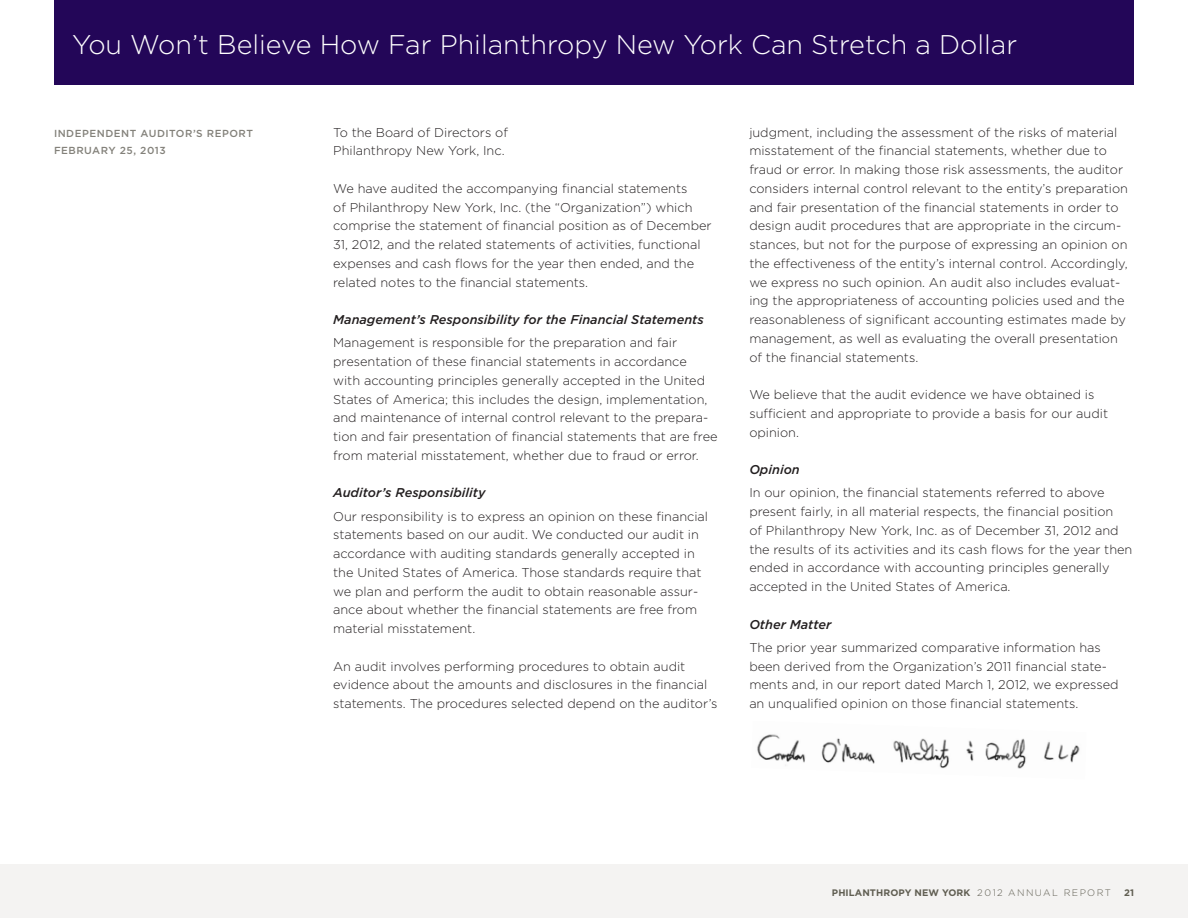
<style>
.page{position:relative;width:1188px;height:918px;background:#fff}
.page>*{position:absolute;margin:0;border:0;box-sizing:border-box;transform-origin:0 0}
.Page_Head{font:300 27px "Gotham";color:#fff}
.t1{font:300 12.75px/18.8px "Gotham";color:#231f20}
.t2{font:italic 500 12.75px "Gotham";color:#231f20}
.t3{font:500 10.2px "Gotham";letter-spacing:.05em;color:#83817a}
.t4{font:700 9.45px "Gotham";letter-spacing:.01em;color:#605e52}
.s1{font-weight:300}
</style>
<div class="page">
<div style="left:0;top:864px;width:1188px;height:54px;background:#f4f3f2"></div>
<img style="left:757px;top:734px;width:323px;height:35px">
<div style="left:54px;top:0;width:1080px;height:85px;background:#230658"></div>
<p class="Page_Head" style="left:72px;top:29px;width:947px">You Won’t Believe How Far Philanthropy New York Can Stretch a Dollar</p>
<p class="t3" style="left:54px;top:128px;width:201px">INDEPENDENT AUDITOR’S REPORT</p>
<p class="t3" style="left:54px;top:144px;width:113px">FEBRUARY 25, 2013</p>
<p class="t1" style="left:333px;top:123px;width:176px">To the Board of Directors of<br>Philanthropy New York, Inc.</p>
<p class="t1" style="left:333px;top:179px;width:380px">We have audited the accompanying financial statements<br>of Philanthropy New York, Inc. (the “Organization”) which comprise the statement of financial position as of December 31, 2012, and the related statements of activities, functional expenses and cash flows for the year then ended, and the related notes to the financial statements.</p>
<p class="t2" style="left:333px;top:312px;width:372px">Management’s Responsibility for the Financial Statements</p>
<p class="t1" style="left:333px;top:333px;width:386px">Management is responsible for the preparation and fair presentation of these financial statements in accordance<br>with accounting principles generally accepted in the United States of America; this includes the design, implementation, and maintenance of internal control relevant to the prepara&shy;tion and fair presentation of financial statements that are free from material misstatement, whether due to fraud or error.</p>
<p class="t2" style="left:333px;top:486px;width:154px">Auditor’s Responsibility</p>
<p class="t1" style="left:333px;top:507px;width:376px">Our responsibility is to express an opinion on these financial statements based on our audit. We conducted our audit in accordance with auditing standards generally accepted in the United States of America. Those standards require that we plan and perform the audit to obtain reasonable assur&shy;ance about whether the financial statements are free from material misstatement.</p>
<p class="t1" style="left:333px;top:657px;width:386px">An audit involves performing procedures to obtain audit evidence about the amounts and disclosures in the financial statements. The procedures selected depend on the auditor’s</p>
<p class="t1" style="left:749px;top:123px;width:380px">judgment, including the assessment of the risks of material misstatement of the financial statements, whether due to fraud or error. In making those risk assessments, the auditor considers internal control relevant to the entity’s preparation and fair presentation of the financial statements in order to design audit procedures that are appropriate in the circum&shy;stances, but not for the purpose of expressing an opinion on the effectiveness of the entity’s internal control. Accordingly, we express no such opinion. An audit also includes evaluat&shy;ing the appropriateness of accounting policies used and the reasonableness of significant accounting estimates made by management, as well as evaluating the overall presentation of the financial statements.</p>
<p class="t1" style="left:749px;top:385px;width:360px">We believe that the audit evidence we have obtained is sufficient and appropriate to provide a basis for our audit opinion.</p>
<p class="t2" style="left:749px;top:462px;width:52px">Opinion</p>
<p class="t1" style="left:749px;top:483px;width:385px">In our opinion, the financial statements referred to above present fairly, in all material respects, the financial position<br>of Philanthropy New York, Inc. as of December 31, 2012 and the results of its activities and its cash flows for the year then ended in accordance with accounting principles generally accepted in the United States of America.</p>
<p class="t2" style="left:749px;top:617px;width:84px">Other Matter</p>
<p class="t1" style="left:749px;top:638px;width:371px">The prior year summarized comparative information has been derived from the Organization’s 2011 financial state&shy;ments and, in our report dated March 1, 2012, we expressed an unqualified opinion on those financial statements.</p>
<p class="t4" style="left:832px;top:887px;width:281px">PHILANTHROPY NEW YORK <span class="s1">2 012 ANNUAL REPORT</span></p>
<p class="t4" style="left:1124px;top:887px;width:11px">21</p>
</div>
